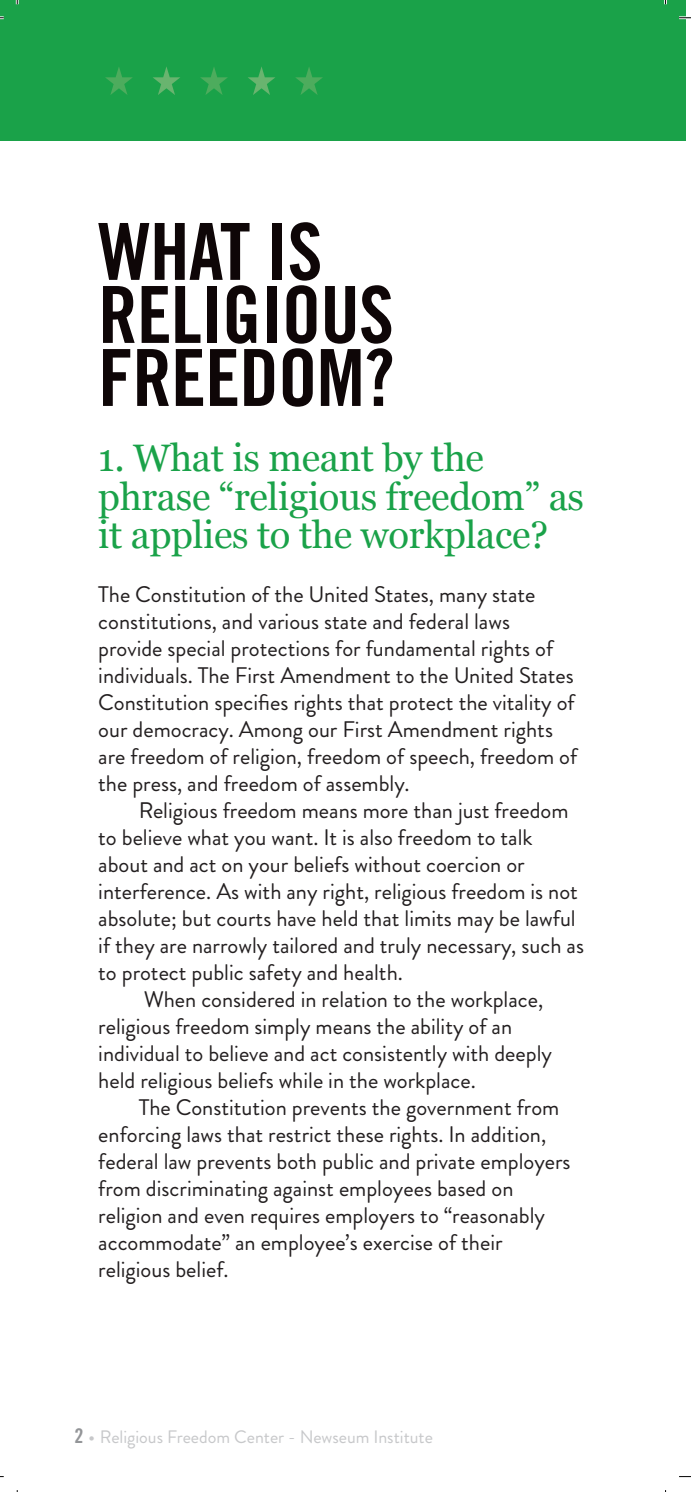
<style>
.page{position:relative;width:691px;height:1492px;background:#fff}
.page>*{position:absolute;margin:0;border:0;box-sizing:border-box;transform-origin:0 0}
.Heading_1{font:78.75px "Trade Gothic LT Std Bd Cn 20";letter-spacing:-.01em;color:#0e0607}
.Heading_1-2{font:38.25px/38.2px "Georgia";letter-spacing:-.01em;color:#1aa249}
.t1{font:22.5px/27px "Brandon Grotesque";color:#231f20}
.t2{font:18px "Brandon Grotesque";color:#c7c8ca}
.s1{font-family:"Trade Gothic LT Std Bd Cn 20";font-size:20.25px;color:#939598}
.s2{font-size:20.25px}
</style>
<div class="page">
<div style="left:0;top:0;width:685px;height:141px;background:#1aa249"></div>
<svg style="left:105px;top:67px;width:28px;height:28px"></svg>
<svg style="left:153px;top:67px;width:27px;height:28px"></svg>
<svg style="left:200px;top:67px;width:28px;height:28px"></svg>
<svg style="left:248px;top:67px;width:27px;height:28px"></svg>
<svg style="left:295px;top:67px;width:28px;height:28px"></svg>
<svg style="left:0;top:16px;width:4px;height:3px"></svg>
<svg style="left:679px;top:16px;width:12px;height:3px"></svg>
<svg style="left:679px;top:1476px;width:12px;height:1px"></svg>
<svg style="left:16px;top:0;width:3px;height:4px"></svg>
<svg style="left:664px;top:0;width:3px;height:4px"></svg>
<p class="Heading_1" style="left:98px;top:204px;width:226px">WHAT IS</p>
<p class="Heading_1" style="left:98px;top:267px;width:297px">RELIGIOUS</p>
<p class="Heading_1" style="left:98px;top:330px;width:298px">FREEDOM?</p>
<p class="Heading_1-2" style="left:98px;top:437px;width:487px">1. What is meant by the phrase “religious freedom” as it applies to the workplace?</p>
<p class="t1" style="left:98px;top:581px;width:480px">The Constitution of the United States, many state constitutions, and various state and federal laws provide special protections for fundamental rights of individuals. The First Amendment to the United States Constitution specifies rights that protect the vitality of our democracy. Among our First Amendment rights are freedom of religion, freedom of speech, freedom of the press, and freedom of assembly.</p>
<p class="t1" style="left:98px;top:797px;width:487px;text-indent:40px">Religious freedom means more than just freedom to believe what you want. It is also freedom to talk about and act on your beliefs without coercion or interference. As with any right, religious freedom is not absolute; but courts have held that limits may be lawful if they are narrowly tailored and truly necessary, such as to protect public safety and health.</p>
<p class="t1" style="left:98px;top:986px;width:455px;text-indent:45px">When considered in relation to the workplace, religious freedom simply means the ability of an individual to believe and act consistently with deeply held religious beliefs while in the workplace.</p>
<p class="t1" style="left:98px;top:1094px;width:474px;text-indent:40px">The Constitution prevents the government from enforcing laws that restrict these rights. In addition, federal law prevents both public and private employers from discriminating against employees based on religion and even requires employers to “reasonably accommodate” an employee’s exercise of their religious belief.</p>
<p class="t2" style="left:74px;top:1423px;width:360px"><span class="s1">2</span> <span class="s2">•</span> Religious Freedom Center - Newseum Institute</p>
</div>
